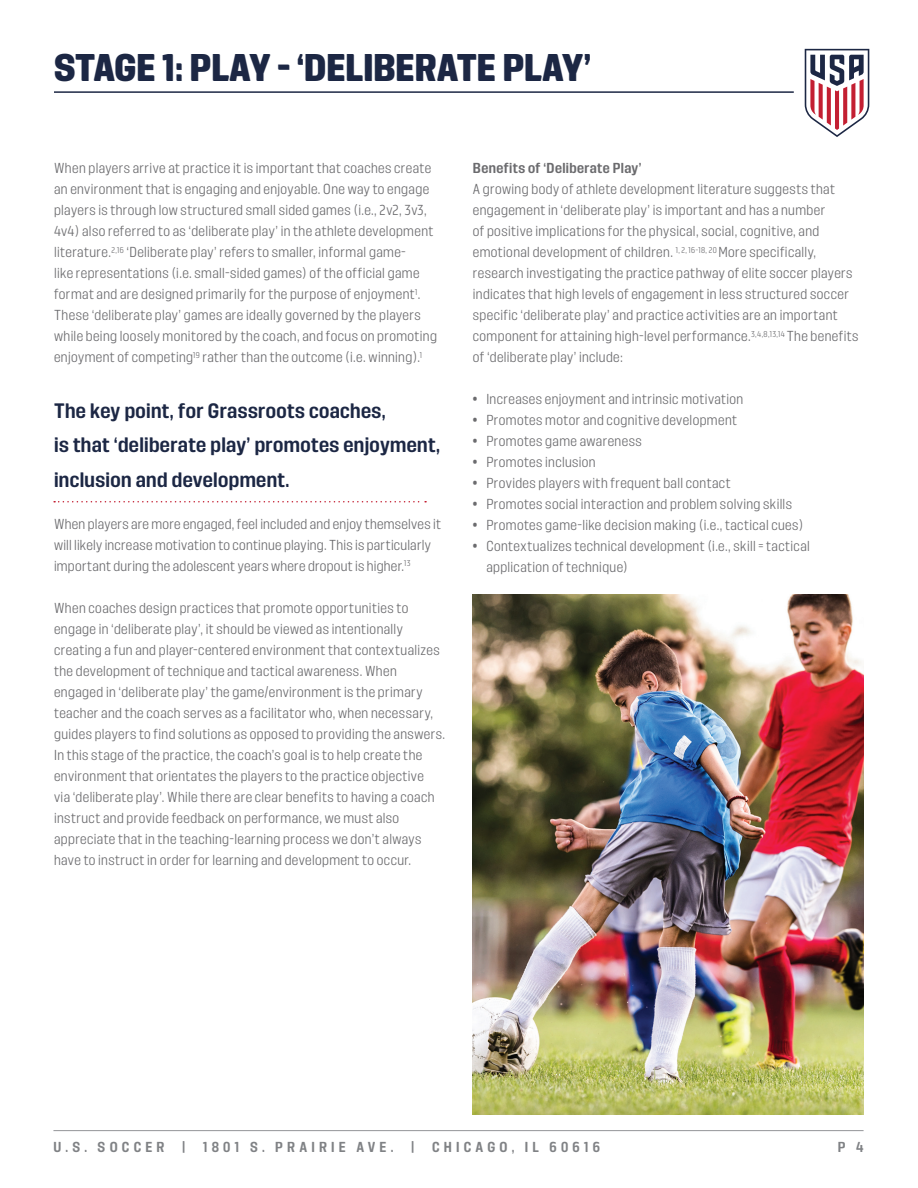
<style>
.page{position:relative;width:918px;height:1188px;background:#fff}
.page>*{position:absolute;margin:0;border:0;box-sizing:border-box;transform-origin:0 0}
.t1{font:900 36px "USSF90 Minutes Display";color:#1c2744}
.call_out{font:700 19.5px/34.5px "USSF90 Minutes Display";letter-spacing:.02em;color:#1c2744}
.body{font:300 13.5px/21px "USSF90 Minutes Display";letter-spacing:.03em;color:#6b6b6e}
.t2{font:700 13.5px "USSF90 Minutes Display";letter-spacing:.31em;color:#808285}
.body-2{font:700 13.5px "USSF90 Minutes Display";letter-spacing:.03em;color:#6b6b6e}
</style>
<div class="page">
<hr style="left:53px;top:1130px;width:811px;height:1px;background:#939598">
<hr style="left:54px;top:91px;width:740px;height:2px;background:#1c2744">
<svg style="left:805px;top:49px;width:64px;height:88px"></svg>
<svg style="left:54px;top:501px;width:372px;height:1px"></svg>
<img style="left:473px;top:594px;width:391px;height:521px">
<p class="t1" style="left:54px;top:47px;width:539px">STAGE 1: PLAY - ‘DELIBERATE PLAY’</p>
<p class="body" style="left:54px;top:157px;width:384px">When players arrive at practice it is important that coaches create an environment that is engaging and enjoyable. One way to engage players is through low structured small sided games (i.e., 2v2, 3v3, 4v4) also referred to as ‘deliberate play’ in the athlete development literature.<sup>2,16</sup> ‘Deliberate play’ refers to smaller, informal game-<br>like representations (i.e. small-sided games) of the official game format and are designed primarily for the purpose of enjoyment<sup>1</sup>.<br>These ‘deliberate play’ games are ideally governed by the players while being loosely monitored by the coach, and focus on promoting enjoyment of competing<sup>19</sup> rather than the outcome (i.e. winning).<sup>1</sup></p>
<p class="call_out" style="left:54px;top:393px;width:387px">The key point, for Grassroots coaches,<br>is that ‘deliberate play’ promotes enjoyment, inclusion and development.</p>
<p class="body" style="left:54px;top:513px;width:389px">When players are more engaged, feel included and enjoy themselves it will likely increase motivation to continue playing. This is particularly important during the adolescent years where dropout is higher.<sup>13</sup></p>
<p class="body" style="left:54px;top:597px;width:392px">When coaches design practices that promote opportunities to engage in ‘deliberate play’, it should be viewed as intentionally creating a fun and player-centered environment that contextualizes the development of technique and tactical awareness. When engaged in ‘deliberate play’ the game/environment is the primary teacher and the coach serves as a facilitator who, when necessary, guides players to find solutions as opposed to providing the answers.<br>In this stage of the practice, the coach’s goal is to help create the environment that orientates the players to the practice objective<br>via ‘deliberate play’. While there are clear benefits to having a coach instruct and provide feedback on performance, we must also appreciate that in the teaching-learning process we don’t always have to instruct in order for learning and development to occur.</p>
<p class="body-2" style="left:473px;top:160px;width:170px">Benefits of ‘Deliberate Play’</p>
<p class="body" style="left:473px;top:178px;width:387px">A growing body of athlete development literature suggests that engagement in ‘deliberate play’ is important and has a number<br>of positive implications for the physical, social, cognitive, and emotional development of children. <sup>1,</sup> <sup>2,</sup> <sup>16-18,</sup> <sup>20</sup> More specifically, research investigating the practice pathway of elite soccer players indicates that high levels of engagement in less structured soccer specific ‘deliberate play’ and practice activities are an important component for attaining high-level performance.<sup>3,4,8,13,14</sup> The benefits of ‘deliberate play’ include:</p>
<p class="body" style="left:473px;top:388px;width:272px">• Increases enjoyment and intrinsic motivation</p>
<p class="body" style="left:473px;top:409px;width:266px">• Promotes motor and cognitive development</p>
<p class="body" style="left:473px;top:430px;width:170px">• Promotes game awareness</p>
<p class="body" style="left:473px;top:451px;width:124px">• Promotes inclusion</p>
<p class="body" style="left:473px;top:472px;width:259px">• Provides players with frequent ball contact</p>
<p class="body" style="left:473px;top:493px;width:321px">• Promotes social interaction and problem solving skills</p>
<p class="body" style="left:473px;top:514px;width:332px">• Promotes game-like decision making (i.e., tactical cues)</p>
<p class="body" style="left:486px;top:535px;width:325px;text-indent:-14px">• Contextualizes technical development (i.e., skill = tactical application of technique)</p>
<p class="t2" style="left:53px;top:1139px;width:113px">U.S. SOCCER</p>
<p class="t2" style="left:182px;top:1139px;width:6px">|</p>
<p class="t2" style="left:203px;top:1139px;width:192px">1801 S. PRAIRIE AVE.</p>
<p class="t2" style="left:411px;top:1139px;width:6px">|</p>
<p class="t2" style="left:432px;top:1139px;width:169px">CHICAGO, IL 60616</p>
<p class="t2" style="left:838px;top:1139px;width:27px">P 4</p>
</div>
